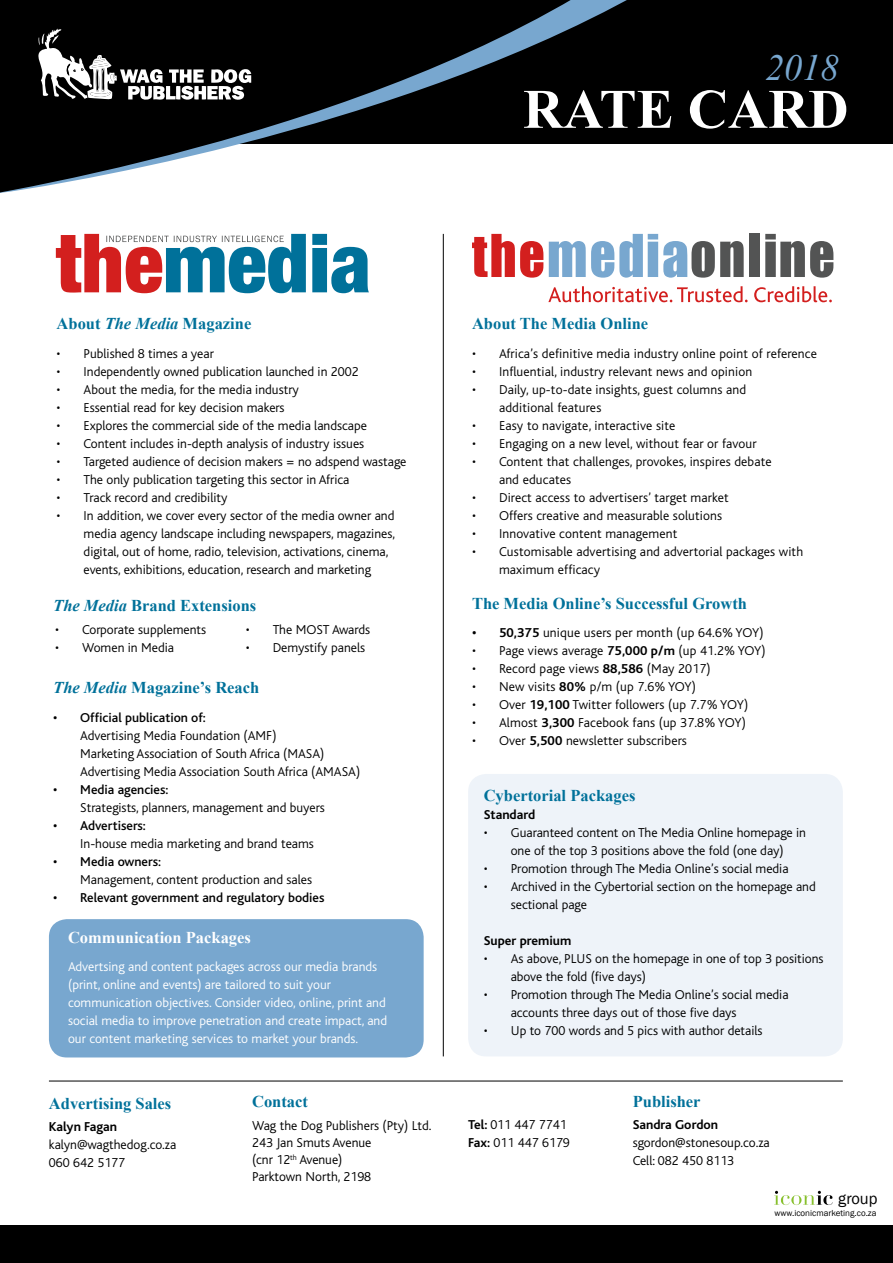
<style>
.page{position:relative;width:893px;height:1263px;background:#fff}
.page>*{position:absolute;margin:0;border:0;box-sizing:border-box;transform-origin:0 0}
.t1{font:700 55.8px "Times New Roman";color:#fff}
.t2{font:italic 36.75px "Times New Roman";color:#78a7cf}
.t3{font:700 16.5px "Times New Roman";color:#00719a}
.t4{font:700 16.5px "Times New Roman";color:#fff}
.t5{font:16.35px "Franklin Gothic";color:#000}
.t6{font:300 13.5px/18px "Bliss";color:#000}
.t7{font:300 13.5px/18px "Bliss";color:#fff}
.t8{font:500 13.5px "Bliss";color:#000}
.t9{font:700 13.5px "Bliss";color:#000}
.t10{font:9px "Franklin Gothic";color:#000}
.s1{font-style:italic}
.s2{font-weight:700}
</style>
<div class="page">
<div style="left:843px;top:0;width:50px;height:144px;background:#000"></div>
<svg style="left:0;top:0;width:843px;height:193px;fill:#000"></svg>
<svg style="left:38px;top:29px;width:213px;height:73px"></svg>
<div style="left:49px;top:919px;width:375px;height:138px;background:#78a7cf;border-radius:18px"></div>
<svg style="left:56px;top:234px;width:313px;height:59px"></svg>
<svg style="left:472px;top:234px;width:71px;height:44px"></svg>
<svg style="left:549px;top:234px;width:195px;height:44px"></svg>
<div style="left:749px;top:234px;width:11px;height:43px;background:#535454"></div>
<svg style="left:765px;top:234px;width:68px;height:44px"></svg>
<svg style="left:548px;top:286px;width:200px;height:16px"></svg>
<svg style="left:754px;top:286px;width:78px;height:16px"></svg>
<div style="left:468px;top:774px;width:375px;height:282px;background:#eef3f9;border-radius:18px"></div>
<svg style="left:774px;top:1191px;width:59px;height:14px"></svg>
<hr style="left:443px;top:234px;width:1px;height:822px;background:#000">
<div style="left:0;top:1225px;width:893px;height:38px;background:#000"></div>
<hr style="left:49px;top:1081px;width:794px;height:1px;background:#000">
<h2 class="t2" style="left:765px;top:42px;width:75px">2018</h2>
<h1 class="t1" style="left:523px;top:71px;width:327px">RATE CarD</h1>
<p class="t3" style="left:57px;top:312px;width:196px">About <span class="s1">The Media</span> Magazine</p>
<p class="t6" style="left:57px;top:345px;width:159px">• Published 8 times a year</p>
<p class="t6" style="left:57px;top:363px;width:304px">• Independently owned publication launched in 2002</p>
<p class="t6" style="left:57px;top:381px;width:244px">• About the media, for the media industry</p>
<p class="t6" style="left:57px;top:399px;width:230px">• Essential read for key decision makers</p>
<p class="t6" style="left:57px;top:417px;width:312px">• Explores the commercial side of the media landscape</p>
<p class="t6" style="left:57px;top:435px;width:309px">• Content includes in-depth analysis of industry issues</p>
<p class="t6" style="left:57px;top:453px;width:351px">• Targeted audience of decision makers = no adspend wastage</p>
<p class="t6" style="left:57px;top:471px;width:294px">• The only publication targeting this sector in Africa</p>
<p class="t6" style="left:57px;top:489px;width:172px">• Track record and credibility</p>
<p class="t6" style="left:84px;top:507px;width:313px;text-indent:-27px">• In addition, we cover every sector of the media owner and media agency landscape including newspapers, magazines, digital, out of home, radio, television, activations, cinema, events, exhibitions, education, research and marketing</p>
<p class="t3" style="left:53px;top:594px;width:205px"><span class="s1">The Media</span> Brand Extensions</p>
<p class="t6" style="left:55px;top:621px;width:153px">• Corporate supplements</p>
<p class="t6" style="left:55px;top:639px;width:121px">• Women in Media</p>
<p class="t6" style="left:246px;top:621px;width:126px">• The MOST Awards</p>
<p class="t6" style="left:246px;top:639px;width:121px">• Demystify panels</p>
<p class="t3" style="left:53px;top:676px;width:208px"><span class="s1">The Media</span> Magazine’s Reach</p>
<p class="t8" style="left:53px;top:710px;width:154px">• Official publication of:</p>
<p class="t6" style="left:80px;top:727px;width:282px">Advertising Media Foundation (AMF)<br>Marketing Association of South Africa (MASA)<br>Advertising Media Association South Africa (AMASA)</p>
<p class="t8" style="left:53px;top:782px;width:117px">• Media agencies:</p>
<p class="t6" style="left:80px;top:799px;width:246px">Strategists, planners, management and buyers</p>
<p class="t8" style="left:53px;top:818px;width:94px">• Advertisers:</p>
<p class="t6" style="left:80px;top:835px;width:235px">In-house media marketing and brand teams</p>
<p class="t8" style="left:53px;top:854px;width:109px">• Media owners:</p>
<p class="t6" style="left:80px;top:870px;width:233px">Management, content production and sales</p>
<p class="t8" style="left:53px;top:890px;width:273px">• Relevant government and regulatory bodies</p>
<p class="t4" style="left:68px;top:926px;width:184px">Communication Packages</p>
<p class="t7" style="left:68px;top:958px;width:321px">Advertsing and content packages across our media brands (print, online and events) are tailored to suit your communication objectives. Consider video, online, print and social media to improve penetration and create impact, and our content marketing services to market your brands.</p>
<p class="t3" style="left:49px;top:1092px;width:124px">Advertising Sales</p>
<p class="t9" style="left:49px;top:1119px;width:70px">Kalyn Fagan</p>
<p class="t6" style="left:49px;top:1136px;width:129px">kalyn@wagthedog.co.za<br>060 642 5177</p>
<p class="t3" style="left:252px;top:1090px;width:57px">Contact</p>
<p class="t6" style="left:252px;top:1117px;width:181px;line-height:17.2px">Wag the Dog Publishers (Pty) Ltd.<br>243 Jan Smuts Avenue<br>(cnr 12<sup>th</sup> Avenue)<br>Parktown North, 2198</p>
<p class="t3" style="left:472px;top:312px;width:178px">About The Media Online</p>
<p class="t6" style="left:472px;top:345px;width:346px">• Africa’s definitive media industry online point of reference</p>
<p class="t6" style="left:472px;top:363px;width:282px">• Influential, industry relevant news and opinion</p>
<p class="t6" style="left:499px;top:381px;width:249px;text-indent:-27px">• Daily, up-to-date insights, guest columns and additional features</p>
<p class="t6" style="left:472px;top:417px;width:205px">• Easy to navigate, interactive site</p>
<p class="t6" style="left:472px;top:435px;width:286px">• Engaging on a new level, without fear or favour</p>
<p class="t6" style="left:499px;top:453px;width:274px;text-indent:-27px">• Content that challenges, provokes, inspires debate and educates</p>
<p class="t6" style="left:472px;top:489px;width:258px">• Direct access to advertisers’ target market</p>
<p class="t6" style="left:472px;top:507px;width:252px">• Offers creative and measurable solutions</p>
<p class="t6" style="left:472px;top:525px;width:207px">• Innovative content management</p>
<p class="t6" style="left:499px;top:543px;width:306px;text-indent:-27px">• Customisable advertising and advertorial packages with maximum efficacy</p>
<p class="t3" style="left:472px;top:592px;width:277px">The Media Online’s Successful Growth</p>
<p class="t6" style="left:472px;top:624px;width:293px"><span class="s2">• 50,375</span> unique users per month (up 64.6% YOY)</p>
<p class="t6" style="left:472px;top:642px;width:295px">• Page views average <span class="s2">75,000 p/m</span> (up 41.2% YOY)</p>
<p class="t6" style="left:472px;top:660px;width:240px">• Record page views <span class="s2">88,586</span> (May 2017)</p>
<p class="t6" style="left:472px;top:678px;width:226px">• New visits <span class="s2">80%</span> p/m (up 7.6% YOY)</p>
<p class="t6" style="left:472px;top:696px;width:278px">• Over <span class="s2">19,100</span> Twitter followers (up 7.7% YOY)</p>
<p class="t6" style="left:472px;top:714px;width:275px">• Almost <span class="s2">3,300</span> Facebook fans (up 37.8% YOY)</p>
<p class="t6" style="left:472px;top:732px;width:216px">• Over <span class="s2">5,500</span> newsletter subscribers</p>
<p class="t3" style="left:484px;top:784px;width:153px">Cybertorial Packages</p>
<p class="t9" style="left:484px;top:808px;width:53px">Standard</p>
<p class="t6" style="left:484px;top:824px;width:324px;text-align:center">• Guaranteed content on The Media Online homepage in one of the top 3 positions above the fold (one day)</p>
<p class="t6" style="left:484px;top:860px;width:306px">• Promotion through The Media Online’s social media</p>
<p class="t6" style="left:511px;top:878px;width:307px;text-indent:-27px">• Archived in the Cybertorial section on the homepage and sectional page</p>
<p class="t9" style="left:484px;top:934px;width:89px">Super premium</p>
<p class="t6" style="left:511px;top:950px;width:314px;text-indent:-27px">• As above, PLUS on the homepage in one of top 3 positions above the fold (five days)</p>
<p class="t6" style="left:511px;top:986px;width:279px;text-indent:-27px">• Promotion through The Media Online’s social media accounts three days out of those five days</p>
<p class="t6" style="left:484px;top:1022px;width:280px">• Up to 700 words and 5 pics with author details</p>
<p class="t6" style="left:468px;top:1116px;width:103px;line-height:17.2px"><span class="s2">Tel:</span> 011 447 7741<br><span class="s2">Fax:</span> 011 447 6179</p>
<p class="t3" style="left:633px;top:1090px;width:69px">Publisher</p>
<p class="t9" style="left:633px;top:1118px;width:87px">Sandra Gordon</p>
<p class="t6" style="left:633px;top:1134px;width:138px">sgordon@stonesoup.co.za<br>Cell: 082 450 8113</p>
<p class="t5" style="left:838px;top:1188px;width:41px">group</p>
<p class="t10" style="left:774px;top:1207px;width:104px">www.iconicmarketing.co.za</p>
</div>
